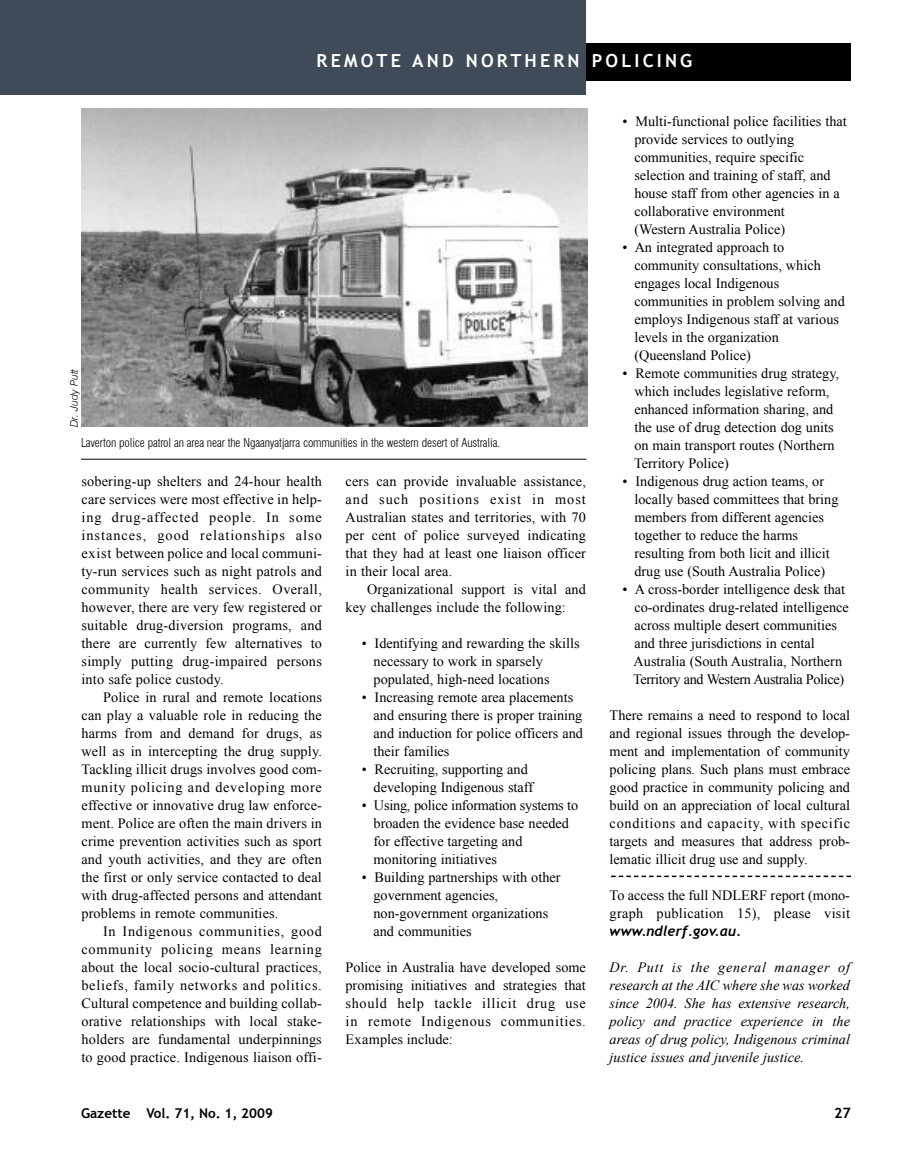
<style>
.page{position:relative;width:905px;height:1175px;background:#fff}
.page>*{position:absolute;margin:0;border:0;box-sizing:border-box;transform-origin:0 0}
.t1{font:700 18px "Trebuchet MS";letter-spacing:.175em;color:#fff}
.t2{font:14.25px/18px "Times New Roman";color:#000}
.t3{font:italic 14.25px/18px "Times New Roman";color:#000;text-align:justify}
.t4{font:italic 700 14.25px "Trebuchet";color:#000}
.t5{font:700 14.25px "Trebuchet MS";color:#000}
.t6{font:700 13.5px "Trebuchet MS";color:#000}
.t7{font:300 condensed 12px "Swiss 721 BT";letter-spacing:-.01em;color:#000}
.t8{font:italic 300 10.5px "Swiss 721 BT";letter-spacing:.01em;color:#000}
</style>
<div class="page">
<div style="left:0;top:0;width:586px;height:94px;background:#404b59"></div>
<div style="left:586px;top:44px;width:264px;height:37px;background:#000"></div>
<img style="left:81px;top:108px;width:506px;height:319px">
<svg style="left:611px;top:875px;width:239px;height:2px"></svg>
<hr style="left:81px;top:459px;width:505px;height:1px;background:#000">
<p class="t1" style="left:316px;top:50px;width:377px">REMOTE AND NORTHERN POLICING</p>
<p class="t8" style="left:68px;top:427px;width:60px;rotate:-90deg">Dr. Judy Putt</p>
<p class="t7" style="left:81px;top:435px;width:420px">Laverton police patrol an area near the Ngaanyatjarra communities in the western desert of Australia.</p>
<p class="t2" style="left:82px;top:472px;width:242px;text-align:justify">sobering-up shelters and 24-hour health care services were most effective in help&shy;ing drug-affected people. In some instances, good relationships also exist between police and local communi&shy;ty-run services such as night patrols and community health services. Overall, however, there are very few registered or suitable drug-diversion programs, and there are currently few alternatives to simply putting drug-impaired persons into safe police custody.</p>
<p class="t2" style="left:81px;top:688px;width:242px;text-align:justify;text-indent:22px">Police in rural and remote locations can play a valuable role in reducing the harms from and demand for drugs, as well as in intercepting the drug supply.<br>Tackling illicit drugs involves good com&shy;munity policing and developing more effective or innovative drug law enforce&shy;ment. Police are often the main drivers in crime prevention activities such as sport and youth activities, and they are often the first or only service contacted to deal with drug-affected persons and attendant problems in remote communities.</p>
<p class="t2" style="left:81px;top:922px;width:242px;text-align:justify;text-indent:22px">In Indigenous communities, good community policing means learning about the local socio-cultural practices, beliefs, family networks and politics.<br>Cultural competence and building collab&shy;orative relationships with local stake&shy;holders are fundamental underpinnings to good practice. Indigenous liaison offi-</p>
<p class="t6" style="left:81px;top:1105px;width:193px">GAZETTE VOL. 71, NO. 1, 2009</p>
<p class="t2" style="left:345px;top:472px;width:242px;text-align:justify">cers can provide invaluable assistance, and such positions exist in most Australian states and territories, with 70 per cent of police surveyed indicating that they had at least one liaison officer in their local area.</p>
<p class="t2" style="left:345px;top:580px;width:242px;text-indent:22px">Organizational support is vital and key challenges include the following:</p>
<p class="t2" style="left:373px;top:634px;width:207px;text-indent:-12px">• Identifying and rewarding the skills necessary to work in sparsely populated, high-need locations</p>
<p class="t2" style="left:373px;top:688px;width:211px;text-indent:-12px">• Increasing remote area placements and ensuring there is proper training and induction for police officers and their families</p>
<p class="t2" style="left:373px;top:760px;width:161px;text-indent:-12px">• Recruiting, supporting and developing Indigenous staff</p>
<p class="t2" style="left:373px;top:796px;width:206px;text-indent:-12px">• Using, police information systems to broaden the evidence base needed for effective targeting and monitoring initiatives</p>
<p class="t2" style="left:373px;top:868px;width:188px;text-indent:-12px">• Building partnerships with other government agencies, non-government organizations and communities</p>
<p class="t2" style="left:345px;top:958px;width:242px;text-align:justify">Police in Australia have developed some promising initiatives and strategies that should help tackle illicit drug use in remote Indigenous communities.<br>Examples include:</p>
<p class="t2" style="left:634px;top:112px;width:214px;text-indent:-12px">• Multi-functional police facilities that provide services to outlying communities, require specific selection and training of staff, and house staff from other agencies in a collaborative environment<br>(Western Australia Police)</p>
<p class="t2" style="left:634px;top:238px;width:212px;text-indent:-12px">• An integrated approach to community consultations, which engages local Indigenous communities in problem solving and employs Indigenous staff at various levels in the organization (Queensland Police)</p>
<p class="t2" style="left:634px;top:364px;width:206px;text-indent:-11px">• Remote communities drug strategy, which includes legislative reform, enhanced information sharing, and the use of drug detection dog units on main transport routes (Northern<br>Territory Police)</p>
<p class="t2" style="left:634px;top:472px;width:206px;text-indent:-12px">• Indigenous drug action teams, or locally based committees that bring members from different agencies together to reduce the harms resulting from both licit and illicit drug use (South Australia Police)</p>
<p class="t2" style="left:633px;top:580px;width:217px;text-indent:-10px">• A cross-border intelligence desk that co-ordinates drug-related intelligence across multiple desert communities and three jurisdictions in cental Australia (South Australia, Northern Territory and Western Australia Police)</p>
<p class="t2" style="left:609px;top:706px;width:242px;text-align:justify">There remains a need to respond to local and regional issues through the develop&shy;ment and implementation of community policing plans. Such plans must embrace good practice in community policing and build on an appreciation of local cultural conditions and capacity, with specific targets and measures that address prob&shy;lematic illicit drug use and supply.</p>
<p class="t2" style="left:609px;top:886px;width:242px">To access the full NDLERF report (mono&shy;graph publication 15), please visit</p>
<p class="t4" style="left:609px;top:923px;width:133px">www.ndlerf.gov.au.</p>
<p class="t3" style="left:609px;top:958px;width:242px">Dr. Putt is the general manager of research at the AIC where she was worked since 2004. She has extensive research, policy and practice experience in the areas of drug policy, Indigenous criminal justice issues and juvenile justice.</p>
<p class="t5" style="left:834px;top:1104px;width:18px">27</p>
</div>
